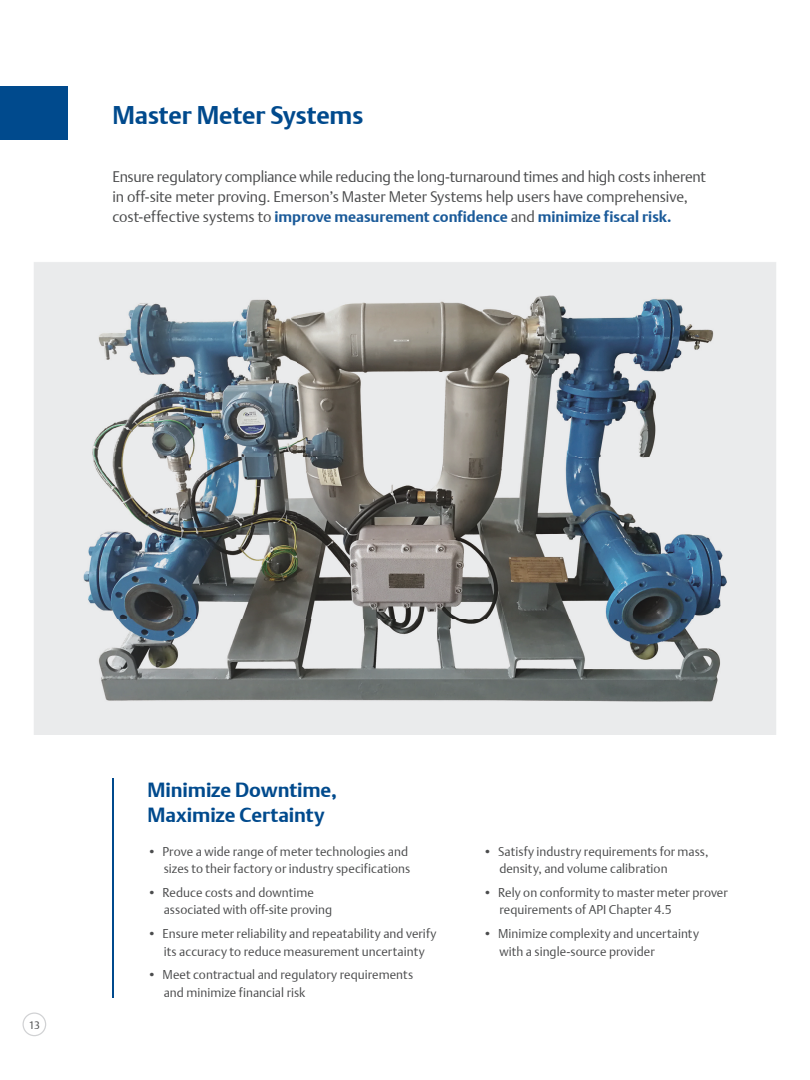
<style>
.page{position:relative;width:810px;height:1080px;background:#fff}
.page>*{position:absolute;margin:0;border:0;box-sizing:border-box;transform-origin:0 0}
.t1{font:25px "DTL Argo T Bold";letter-spacing:-.005em;color:#004a8d}
.t2{font:20px/25px "DTL Argo T Bold";letter-spacing:-.005em;color:#004a8d}
.t3{font:15px/20px "DTL Argo T Light";letter-spacing:-.015em;color:#4b4c4d}
.t4{font:15px "DTL Argo T Bold";letter-spacing:-.005em;color:#1a5a99}
.t5{font:12.5px/17.5px "DTL Argo T Light";color:#4b4c4d}
.t6{font:10.62px "DTL Argo T Light";color:#4b4c4d}
.s1{font-family:"DTL Argo T Light";color:#4b4c4d}
</style>
<div class="page">
<svg style="left:22px;top:1012px;width:24px;height:24px"></svg>
<div style="left:34px;top:262px;width:742px;height:473px;background:#eaebec"></div>
<img style="left:84px;top:296px;width:642px;height:405px">
<div style="left:0;top:86px;width:68px;height:53px;background:#004a8d"></div>
<hr style="left:112px;top:778px;width:2px;height:220px;background:#004a8d">
<h1 class="t1" style="left:112px;top:101px;width:252px">Master Meter Systems</h1>
<p class="t3" style="left:112px;top:166px;width:595px">Ensure regulatory compliance while reducing the long-turnaround times and high costs inherent in off-site meter proving. Emerson’s Master Meter Systems help users have comprehensive,</p>
<p class="t4" style="left:112px;top:207px;width:561px"><span class="s1">cost-effective systems to</span> improve measurement confidence <span class="s1">and</span> minimize fiscal risk.</p>
<p class="t6" style="left:29px;top:1019px;width:13px">13</p>
<h2 class="t2" style="left:148px;top:778px;width:191px">Minimize Downtime,<br>Maximize Certainty</h2>
<p class="t5" style="left:148px;top:842px;width:264px;text-align:right">• Prove a wide range of meter technologies and sizes to their factory or industry specifications</p>
<p class="t5" style="left:164px;top:884px;width:170px;text-indent:-16px">• Reduce costs and downtime associated with off-site proving</p>
<p class="t5" style="left:148px;top:925px;width:290px;text-align:center">• Ensure meter reliability and repeatability and verify its accuracy to reduce measurement uncertainty</p>
<p class="t5" style="left:164px;top:966px;width:251px;text-indent:-16px">• Meet contractual and regulatory requirements and minimize financial risk</p>
<p class="t5" style="left:499px;top:842px;width:211px;text-indent:-16px">• Satisfy industry requirements for mass, density, and volume calibration</p>
<p class="t5" style="left:499px;top:884px;width:230px;text-indent:-16px">• Rely on conformity to master meter prover requirements of API Chapter 4.5</p>
<p class="t5" style="left:499px;top:925px;width:201px;text-indent:-16px">• Minimize complexity and uncertainty with a single-source provider</p>
</div>
